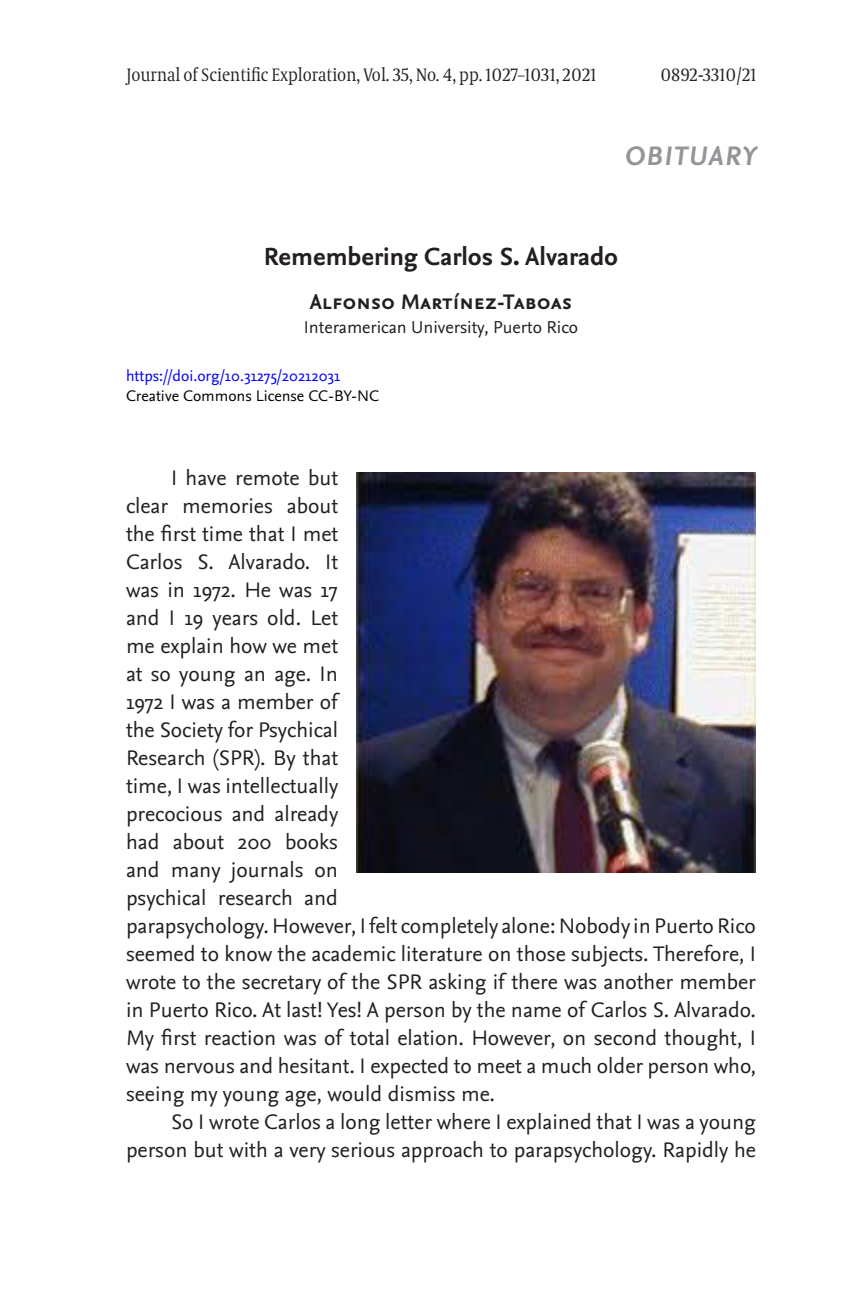
<style>
.page{position:relative;width:864px;height:1296px;background:#fff}
.page>*{position:absolute;margin:0;border:0;box-sizing:border-box;transform-origin:0 0}
.PT_SH{font:italic 700 28px "Nexus Sans Pro";letter-spacing:.05em;color:#939598}
.No_Spacing{font:700 26px "Nexus Sans Pro";color:#231f20}
.No_Spacing-2{font:22px/28px "Nexus Sans Pro";color:#231f20}
.No_Spacing-3{font:700 22px "Nexus Sans Pro";color:#231f20}
.t1{font:18px "Coranto 2 Headline Lt";color:#231f20}
.No_Spacing-4{font:18px "Nexus Sans Pro";color:#231f20}
.t2{font:16px "Nexus Sans Pro";color:#00f}
.t3{font:16px "Nexus Sans Pro";color:#000}
</style>
<div class="page">
<img style="left:356px;top:472px;width:400px;height:400px">
<p class="t1" style="left:127px;top:62px;width:471px">Journal of Scientific Exploration, Vol. 35, No. 4, pp. 1027–1031, 2021</p>
<p class="t1" style="left:660px;top:62px;width:98px">0892-3310/21</p>
<p class="PT_SH" style="left:624px;top:134px;width:133px">OBITUARY</p>
<p class="No_Spacing" style="left:264px;top:236px;width:356px">Remembering Carlos S. Alvarado</p>
<p class="No_Spacing-3" style="left:310px;top:285px;width:264px">Alfonso Martínez-Taboas</p>
<p class="No_Spacing-4" style="left:304px;top:313px;width:276px">Interamerican University, Puerto Rico</p>
<p class="t2" style="left:126px;top:363px;width:216px">https://doi.org/10.31275/20212031</p>
<p class="t3" style="left:126px;top:383px;width:254px">Creative Commons License CC-BY-NC</p>
<p class="No_Spacing-2" style="left:126px;top:462px;width:632px;text-indent:45px">I have remote but<br>clear memories about<br>the first time that I met<br>Carlos S. Alvarado. It<br>was in 1972. He was 17<br>and I 19 years old. Let<br>me explain how we met<br>at so young an age. In<br>1972 I was a member of<br>the Society for Psychical<br>Research (SPR). By that<br>time, I was intellectually<br>precocious and already<br>had about 200 books<br>and many journals on<br>psychical research and<br>parapsychology. However, I felt completely alone: Nobody in Puerto Rico seemed to know the academic literature on those subjects. Therefore, I wrote to the secretary of the SPR asking if there was another member in Puerto Rico. At last! Yes! A person by the name of Carlos S. Alvarado.<br>My first reaction was of total elation. However, on second thought, I was nervous and hesitant. I expected to meet a much older person who, seeing my young age, would dismiss me.</p>
<p class="No_Spacing-2" style="left:126px;top:1106px;width:632px;text-align:right">So I wrote Carlos a long letter where I explained that I was a young person but with a very serious approach to parapsychology. Rapidly he</p>
</div>
